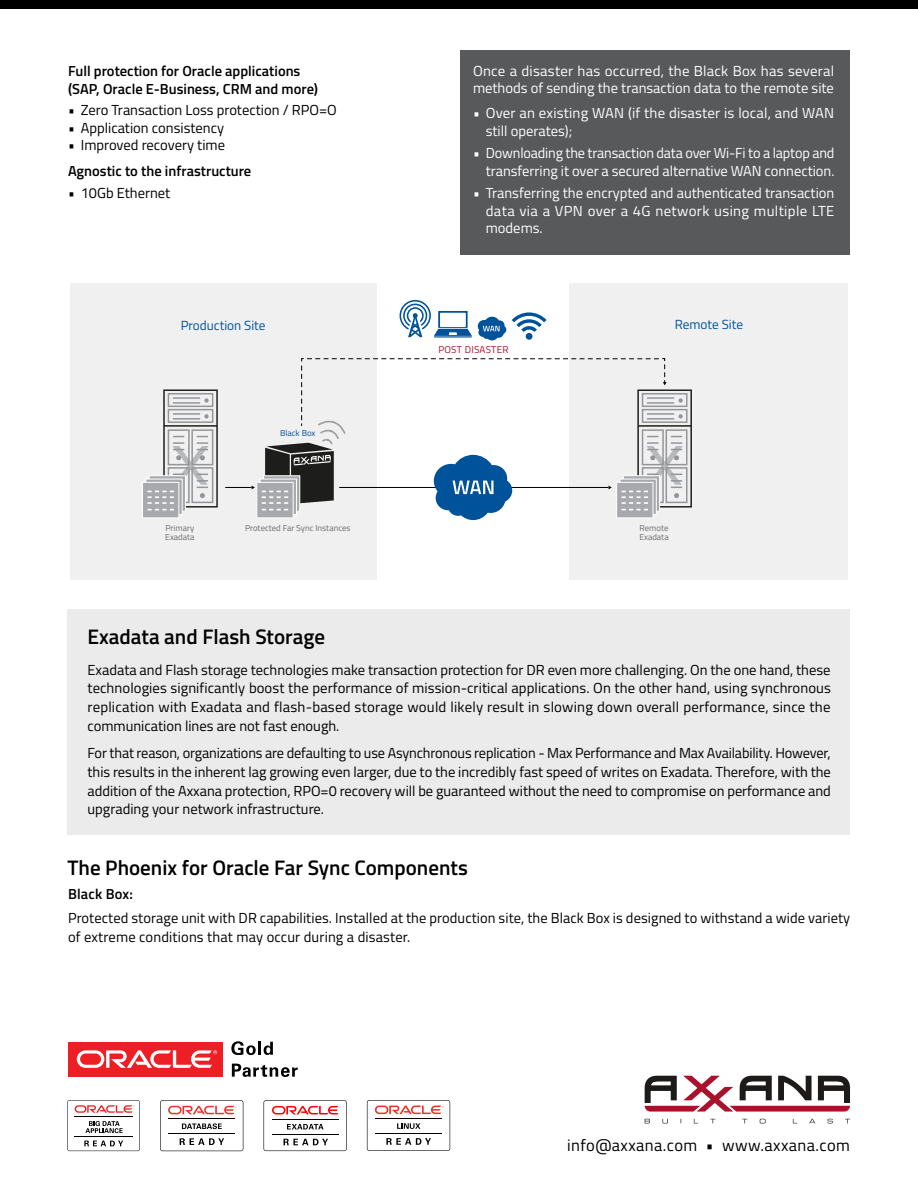
<style>
.page{position:relative;width:918px;height:1188px;background:#fff}
.page>*{position:absolute;margin:0;border:0;box-sizing:border-box;transform-origin:0 0}
.t1{font:600 21px "Titillium";color:#000}
.t2{font:16.5px "Titillium";letter-spacing:.025em;color:#000}
.t3{font:14.55px/18.8px "Titillium";color:#000;text-align:justify}
.t4{font:14.55px/17.4px "Titillium";color:#fff}
.t5{font:600 14.55px/18px "Titillium";color:#000}
.t6{font:13.2px "Titillium";color:#00539b}
.t7{font:9.9px "Titillium";letter-spacing:.025em;color:#a9112c}
.t8{font:8.7px/9.1px "Titillium";color:#6c6c6c}
.t9{font:8.7px "Titillium";color:#00539b}
</style>
<div class="page">
<div style="left:0;top:0;width:918px;height:8px;background:#000"></div>
<div style="left:70px;top:283px;width:306px;height:297px;background:#f0f0f0"></div>
<div style="left:570px;top:283px;width:278px;height:297px;background:#f0f0f0"></div>
<svg style="left:478px;top:317px;width:28px;height:23px"></svg>
<svg style="left:400px;top:300px;width:72px;height:38px"></svg>
<svg style="left:512px;top:312px;width:35px;height:28px"></svg>
<hr style="left:173px;top:413px;width:27px;height:2px;background:#939598">
<hr style="left:173px;top:418px;width:27px;height:2px;background:#939598">
<svg style="left:204px;top:414px;width:5px;height:5px"></svg>
<hr style="left:173px;top:397px;width:27px;height:2px;background:#939598">
<hr style="left:173px;top:402px;width:27px;height:2px;background:#939598">
<svg style="left:204px;top:398px;width:5px;height:5px"></svg>
<div style="left:168px;top:409px;width:45px;height:14px;border:1px solid #939598"></div>
<div style="left:168px;top:393px;width:45px;height:14px;border:1px solid #939598"></div>
<div style="left:191px;top:467px;width:22px;height:36px;border:1px solid #939598"></div>
<div style="left:191px;top:429px;width:22px;height:36px;border:1px solid #939598"></div>
<div style="left:168px;top:429px;width:22px;height:36px;border:1px solid #939598"></div>
<hr style="left:164px;top:425px;width:53px;height:2px;background:#1d1e1c">
<div style="left:163px;top:389px;width:55px;height:119px;border:1px solid #1d1e1c"></div>
<svg style="left:144px;top:436px;width:65px;height:80px"></svg>
<div style="left:142px;top:482px;width:37px;height:36px;border:1px solid #fff"></div>
<div style="left:642px;top:409px;width:46px;height:14px;border:1px solid #939598"></div>
<div style="left:642px;top:393px;width:46px;height:14px;border:1px solid #939598"></div>
<div style="left:666px;top:467px;width:22px;height:36px;border:1px solid #939598"></div>
<div style="left:666px;top:429px;width:22px;height:36px;border:1px solid #939598"></div>
<hr style="left:638px;top:425px;width:53px;height:2px;background:#1d1e1c">
<div style="left:637px;top:389px;width:55px;height:119px;border:1px solid #1d1e1c"></div>
<svg style="left:225px;top:358px;width:458px;height:162px"></svg>
<div style="left:616px;top:482px;width:37px;height:36px;border:1px solid #fff"></div>
<div style="left:68px;top:609px;width:782px;height:226px;background:#ebebec"></div>
<div style="left:460px;top:51px;width:390px;height:204px;background:#58595b"></div>
<svg style="left:645px;top:1119px;width:205px;height:4px"></svg>
<svg style="left:645px;top:1076px;width:205px;height:36px"></svg>
<svg style="left:231px;top:1041px;width:42px;height:14px"></svg>
<div style="left:68px;top:1042px;width:155px;height:35px;background:#ed1f24"></div>
<svg style="left:77px;top:1050px;width:140px;height:18px"></svg>
<svg style="left:232px;top:1064px;width:66px;height:13px"></svg>
<svg style="left:67px;top:1100px;width:73px;height:51px"></svg>
<svg style="left:264px;top:1100px;width:83px;height:51px"></svg>
<svg style="left:160px;top:1100px;width:83px;height:51px"></svg>
<svg style="left:367px;top:1100px;width:83px;height:51px"></svg>
<p class="t5" style="left:68px;top:61px;width:252px">Full protection for Oracle applications (SAP, Oracle E-Business, CRM and more)</p>
<p class="t3" style="left:68px;top:100px;width:270px">• Zero Transaction Loss protection / RPO=O</p>
<p class="t3" style="left:68px;top:117px;width:158px">• Application consistency</p>
<p class="t3" style="left:68px;top:135px;width:159px">• Improved recovery time</p>
<p class="t5" style="left:68px;top:161px;width:185px">Agnostic to the infrastructure</p>
<p class="t3" style="left:68px;top:183px;width:104px">• 10Gb Ethernet</p>
<p class="t4" style="left:473px;top:61px;width:363px">Once a disaster has occurred, the Black Box has several methods of sending the transaction data to the remote site</p>
<p class="t4" style="left:486px;top:104px;width:350px;text-indent:-13px">• Over an existing WAN (if the disaster is local, and WAN still operates);</p>
<p class="t4" style="left:473px;top:144px;width:363px;text-align:right">• Downloading the transaction data over Wi-Fi to a laptop and transferring it over a secured alternative WAN connection.</p>
<p class="t4" style="left:486px;top:184px;width:350px;text-align:justify;text-indent:-13px">• Transferring the encrypted and authenticated transaction data via a VPN over a 4G network using multiple LTE modems.</p>
<p class="t6" style="left:181px;top:315px;width:86px">Production Site</p>
<p class="t6" style="left:675px;top:315px;width:70px">Remote Site</p>
<p class="t7" style="left:438px;top:342px;width:72px">POST DISASTER</p>
<p class="t9" style="left:280px;top:427px;width:37px">Black Box</p>
<p class="t8" style="left:165px;top:523px;width:30px">Primary</p>
<p class="t8" style="left:245px;top:523px;width:107px">Protected Far Sync Instances</p>
<p class="t8" style="left:165px;top:532px;width:31px">Exadata</p>
<p class="t8" style="left:639px;top:523px;width:31px">Remote<br>Exadata</p>
<h1 class="t1" style="left:87px;top:621px;width:239px">Exadata and Flash Storage</h1>
<p class="t3" style="left:87px;top:659px;width:745px">Exadata and Flash storage technologies make transaction protection for DR even more challenging. On the one hand, these technologies significantly boost the performance of mission-critical applications. On the other hand, using synchronous replication with Exadata and flash-based storage would likely result in slowing down overall performance, since the communication lines are not fast enough.</p>
<p class="t3" style="left:87px;top:743px;width:745px">For that reason, organizations are defaulting to use Asynchronous replication - Max Performance and Max Availability. However, this results in the inherent lag growing even larger, due to the incredibly fast speed of writes on Exadata. Therefore, with the addition of the Axxana protection, RPO=0 recovery will be guaranteed without the need to compromise on performance and upgrading your network infrastructure.</p>
<h1 class="t1" style="left:68px;top:852px;width:402px">The Phoenix for Oracle Far Sync Components</h1>
<p class="t5" style="left:68px;top:884px;width:66px">Black Box:</p>
<p class="t3" style="left:68px;top:907px;width:784px;line-height:19.5px">Protected storage unit with DR capabilities. Installed at the production site, the Black Box is designed to withstand a wide variety of extreme conditions that may occur during a disaster.</p>
<p class="t2" style="left:567px;top:1134px;width:284px">info@axxana.com • www.axxana.com</p>
</div>
